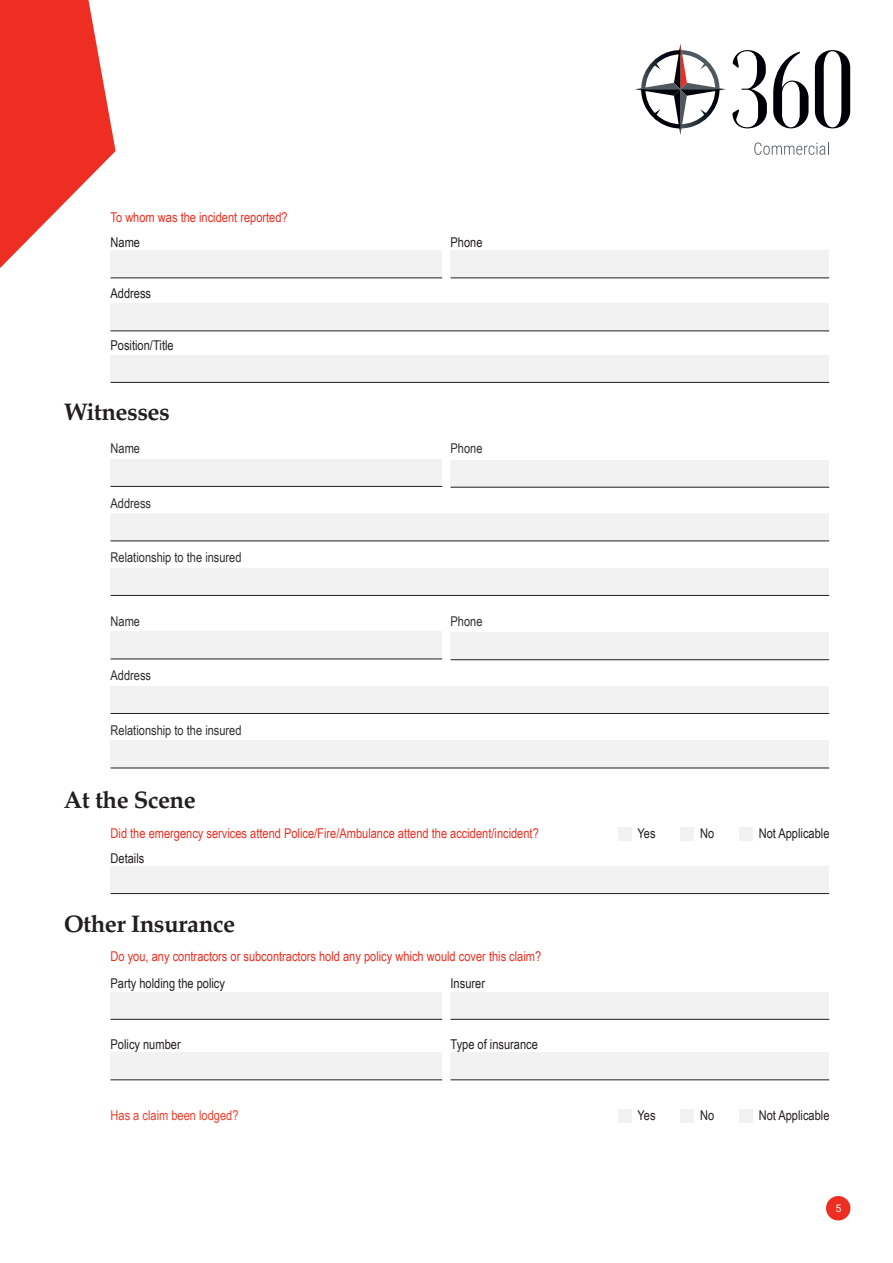
<style>
.page{position:relative;width:893px;height:1263px;background:#fff}
.page>*{position:absolute;margin:0;border:0;box-sizing:border-box;transform-origin:0 0}
.Subtitle{font:700 24px "Palatino";letter-spacing:-.02em;color:#231f20}
.text_box{font:13.5px/27px "Arial Narrow";color:#ee2e22}
.text_box-2{font:13.5px "Arial Narrow";color:#231f20}
.text_box-3{font:13.5px "Arial Narrow";color:#312f30}
.Body_Copy{font:13.5px "Arial Narrow";color:#ef3e29}
.Body_Copy-2{font:13.5px "Arial Narrow";color:#231f20}
.t1{font:10.5px "Roboto";color:#fff}
.s1{color:#231f20}
</style>
<div class="page">
<div style="left:826px;top:1196px;width:24px;height:24px;background:#ee2e22;border-radius:50%"></div>
<svg style="left:0;top:0;width:116px;height:279px"></svg>
<svg style="left:773px;top:52px;width:35px;height:76px"></svg>
<svg style="left:815px;top:50px;width:35px;height:78px"></svg>
<svg style="left:732px;top:50px;width:35px;height:78px"></svg>
<svg style="left:754px;top:142px;width:75px;height:13px"></svg>
<svg style="left:635px;top:44px;width:91px;height:91px"></svg>
<div style="left:111px;top:251px;width:331px;height:27px;background:#f2f2f3"></div>
<hr style="left:111px;top:278px;width:331px;height:1px;background:#231f20">
<div style="left:451px;top:251px;width:378px;height:27px;background:#f2f2f3"></div>
<hr style="left:451px;top:278px;width:378px;height:1px;background:#231f20">
<div style="left:111px;top:304px;width:718px;height:27px;background:#f2f2f3"></div>
<hr style="left:111px;top:331px;width:718px;height:1px;background:#231f20">
<div style="left:111px;top:355px;width:718px;height:27px;background:#f2f2f3"></div>
<hr style="left:111px;top:382px;width:718px;height:1px;background:#231f20">
<div style="left:111px;top:459px;width:331px;height:27px;background:#f2f2f3"></div>
<hr style="left:111px;top:486px;width:331px;height:1px;background:#231f20">
<div style="left:451px;top:460px;width:378px;height:27px;background:#f2f2f3"></div>
<hr style="left:451px;top:487px;width:378px;height:1px;background:#231f20">
<div style="left:111px;top:514px;width:718px;height:27px;background:#f2f2f3"></div>
<hr style="left:111px;top:541px;width:718px;height:1px;background:#231f20">
<div style="left:111px;top:568px;width:718px;height:27px;background:#f2f2f3"></div>
<hr style="left:111px;top:595px;width:718px;height:1px;background:#231f20">
<div style="left:111px;top:632px;width:331px;height:27px;background:#f2f2f3"></div>
<hr style="left:111px;top:659px;width:331px;height:1px;background:#231f20">
<div style="left:451px;top:632px;width:378px;height:28px;background:#f2f2f3"></div>
<hr style="left:451px;top:659px;width:378px;height:1px;background:#231f20">
<div style="left:111px;top:686px;width:718px;height:27px;background:#f2f2f3"></div>
<hr style="left:111px;top:713px;width:718px;height:1px;background:#231f20">
<div style="left:111px;top:741px;width:718px;height:27px;background:#f2f2f3"></div>
<hr style="left:111px;top:768px;width:718px;height:1px;background:#231f20">
<div style="left:618px;top:827px;width:14px;height:14px;background:#f2f2f3"></div>
<div style="left:680px;top:827px;width:14px;height:14px;background:#f2f2f3"></div>
<div style="left:739px;top:827px;width:14px;height:14px;background:#f2f2f3"></div>
<div style="left:111px;top:866px;width:718px;height:28px;background:#f2f2f3"></div>
<hr style="left:111px;top:893px;width:718px;height:1px;background:#231f20">
<div style="left:111px;top:992px;width:331px;height:27px;background:#f2f2f3"></div>
<hr style="left:111px;top:1019px;width:331px;height:1px;background:#231f20">
<div style="left:451px;top:992px;width:378px;height:27px;background:#f2f2f3"></div>
<hr style="left:451px;top:1019px;width:378px;height:1px;background:#231f20">
<div style="left:111px;top:1052px;width:331px;height:28px;background:#f2f2f3"></div>
<hr style="left:111px;top:1079px;width:331px;height:1px;background:#231f20">
<div style="left:451px;top:1052px;width:378px;height:28px;background:#f2f2f3"></div>
<hr style="left:451px;top:1079px;width:378px;height:1px;background:#231f20">
<div style="left:618px;top:1109px;width:14px;height:14px;background:#f2f2f3"></div>
<div style="left:680px;top:1109px;width:14px;height:14px;background:#f2f2f3"></div>
<div style="left:739px;top:1109px;width:14px;height:14px;background:#f2f2f3"></div>
<p class="text_box" style="left:111px;top:203px;width:179px">To whom was the incident reported?</p>
<p class="text_box-2" style="left:111px;top:232px;width:31px">Name</p>
<p class="text_box-2" style="left:451px;top:232px;width:34px">Phone</p>
<p class="text_box-2" style="left:111px;top:284px;width:42px">Address</p>
<p class="text_box-2" style="left:111px;top:335px;width:65px">Position/Title</p>
<p class="Subtitle" style="left:64px;top:391px;width:107px">Witnesses</p>
<p class="text_box-3" style="left:111px;top:439px;width:31px">Name</p>
<p class="text_box-3" style="left:451px;top:439px;width:34px">Phone</p>
<p class="text_box-3" style="left:111px;top:493px;width:42px">Address</p>
<p class="text_box-3" style="left:111px;top:548px;width:133px">Relationship to the insured</p>
<p class="text_box-3" style="left:111px;top:611px;width:31px">Name</p>
<p class="text_box-3" style="left:451px;top:611px;width:34px">Phone</p>
<p class="text_box-3" style="left:111px;top:666px;width:42px">Address</p>
<p class="text_box-3" style="left:111px;top:720px;width:133px">Relationship to the insured</p>
<p class="Subtitle" style="left:64px;top:780px;width:134px">At the Scene</p>
<p class="text_box" style="left:111px;top:819px;width:430px">Did the emergency services attend Police/Fire/Ambulance attend the accident/incident?</p>
<p class="text_box-2" style="left:637px;top:823px;width:20px">Yes</p>
<p class="text_box-2" style="left:700px;top:823px;width:16px">No</p>
<p class="text_box-2" style="left:759px;top:823px;width:72px">Not Applicable</p>
<p class="text_box-2" style="left:111px;top:848px;width:35px">Details</p>
<p class="Subtitle" style="left:64px;top:903px;width:173px">Other Insurance</p>
<p class="text_box" style="left:111px;top:943px;width:432px">Do you, any contractors or subcontractors hold any policy which would cover this claim?<br><span class="s1">Party holding the policy</span></p>
<p class="text_box-2" style="left:451px;top:974px;width:36px">Insurer</p>
<p class="text_box-2" style="left:111px;top:1034px;width:72px">Policy number</p>
<p class="text_box-2" style="left:451px;top:1034px;width:89px">Type of insurance</p>
<p class="Body_Copy" style="left:111px;top:1105px;width:129px">Has a claim been lodged?</p>
<p class="Body_Copy-2" style="left:637px;top:1105px;width:20px">Yes</p>
<p class="Body_Copy-2" style="left:700px;top:1105px;width:16px">No</p>
<p class="Body_Copy-2" style="left:759px;top:1105px;width:72px">Not Applicable</p>
<p class="t1" style="left:835px;top:1201px;width:7px">5</p>
</div>
